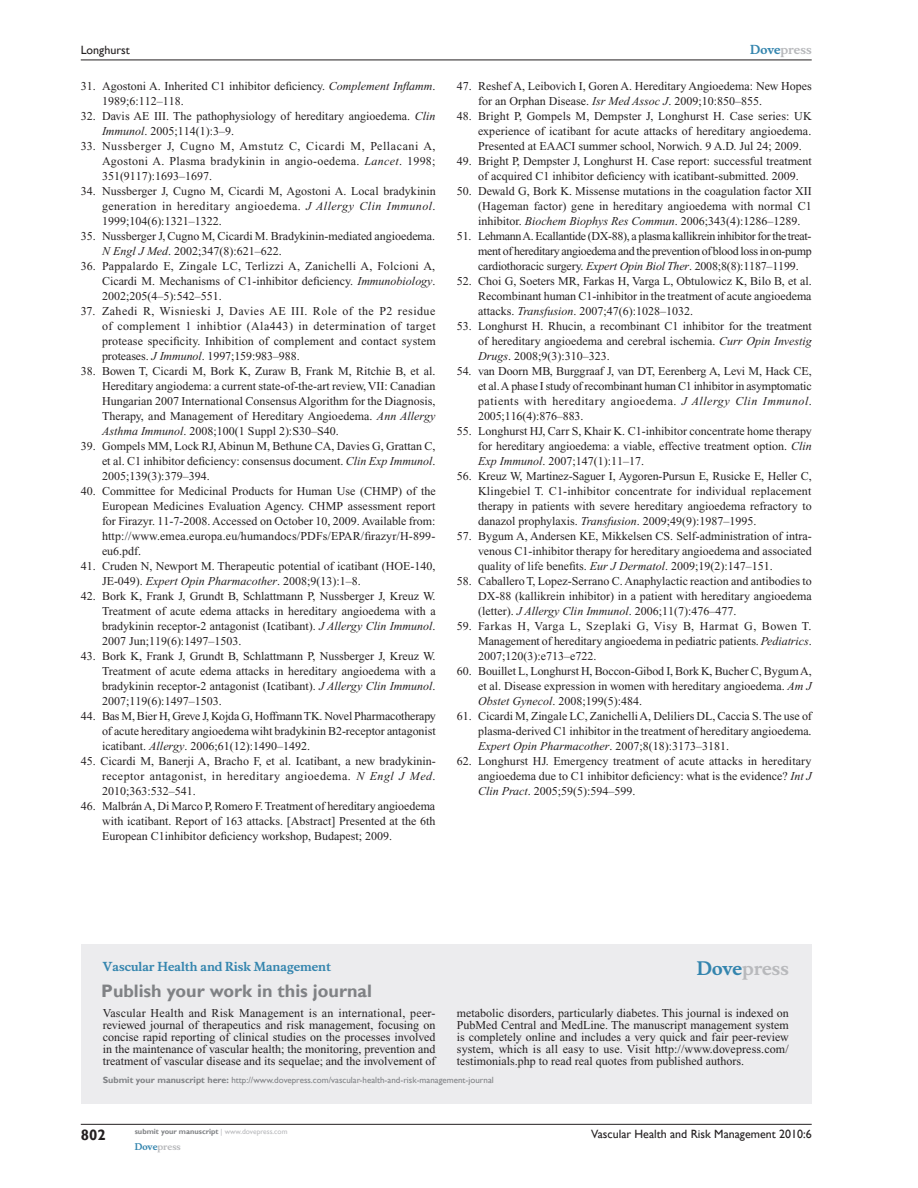
<style>
.page{position:relative;width:918px;height:1188px;background:#fff}
.page>*{position:absolute;margin:0;border:0;box-sizing:border-box;transform-origin:0 0}
.t1{font:700 18px "Gill Sans";color:#808285}
.t2{font:700 18px "Musee";color:#b8b9bc}
.t3{font:700 15px "Gill Sans";color:#231f20}
.t4{font:12px/15px "Times New Roman";color:#231f20;text-align:justify}
.t5{font:12px "Gill Sans";color:#231f20}
.t6{font:700 12px "Musee";color:#3485ae}
.t7{font:700 12px "Musee";color:#b8b9bc}
.t8{font:9px "Gill Sans";color:#808285}
.t9{font:700 9px "Musee";color:#b8b9bc}
.t10{font:700 7.5px "Gill Sans";color:#808285}
.s1{color:#3485ae}
.s2{font-style:italic}
.s3{font-weight:700}
.s4{font-weight:400;color:#b8b9bc}
</style>
<div class="page">
<div style="left:81px;top:944px;width:731px;height:159px;background:#ececee"></div>
<hr style="left:81px;top:1124px;width:731px;height:1px;background:#231f20">
<hr style="left:81px;top:60px;width:731px;height:1px;background:#231f20">
<p class="t5" style="left:81px;top:43px;width:50px">Longhurst</p>
<p class="t7" style="left:750px;top:43px;width:63px"><span class="s1">Dove</span>press</p>
<p class="t4" style="left:102px;top:79px;width:335px;text-indent:-21px">31. Agostoni A. Inherited C1 inhibitor deficiency. <span class="s2">Complement Inflamm</span>.<br>1989;6:112–118.</p>
<p class="t4" style="left:102px;top:109px;width:335px;text-indent:-21px">32. Davis AE III. The pathophysiology of hereditary angioedema. <span class="s2">Clin<br>Immunol</span>. 2005;114(1):3–9.</p>
<p class="t4" style="left:102px;top:139px;width:335px;text-indent:-21px">33. Nussberger J, Cugno M, Amstutz C, Cicardi M, Pellacani A, Agostoni A. Plasma bradykinin in angio-oedema. <span class="s2">Lancet</span>. 1998; 351(9117):1693–1697.</p>
<p class="t4" style="left:102px;top:184px;width:335px;text-indent:-21px">34. Nussberger J, Cugno M, Cicardi M, Agostoni A. Local bradykinin generation in hereditary angioedema. <span class="s2">J Allergy Clin Immunol</span>.<br>1999;104(6):1321–1322.</p>
<p class="t4" style="left:102px;top:229px;width:335px;text-indent:-21px">35. Nussberger J, Cugno M, Cicardi M. Bradykinin-mediated angioedema.<br><span class="s2">N Engl J Med</span>. 2002;347(8):621–622.</p>
<p class="t4" style="left:102px;top:259px;width:335px;text-indent:-21px">36. Pappalardo E, Zingale LC, Terlizzi A, Zanichelli A, Folcioni A, Cicardi M. Mechanisms of C1-inhibitor deficiency. <span class="s2">Immunobiology</span>.<br>2002;205(4–5):542–551.</p>
<p class="t4" style="left:102px;top:304px;width:335px;text-indent:-21px">37. Zahedi R, Wisnieski J, Davies AE III. Role of the P2 residue of complement 1 inhibtior (Ala443) in determination of target protease specificity. Inhibition of complement and contact system proteases. <span class="s2">J Immunol</span>. 1997;159:983–988.</p>
<p class="t4" style="left:102px;top:364px;width:335px;text-indent:-21px">38. Bowen T, Cicardi M, Bork K, Zuraw B, Frank M, Ritchie B, et al.<br>Hereditary angiodema: a current state-of-the-art review, VII: Canadian Hungarian 2007 International Consensus Algorithm for the Diagnosis, Therapy, and Management of Hereditary Angioedema. <span class="s2">Ann Allergy Asthma Immunol</span>. 2008;100(1 Suppl 2):S30–S40.</p>
<p class="t4" style="left:102px;top:439px;width:335px;text-indent:-21px">39. Gompels MM, Lock RJ, Abinun M, Bethune CA, Davies G, Grattan C, et al. C1 inhibitor deficiency: consensus document. <span class="s2">Clin Exp Immunol</span>.<br>2005;139(3):379–394.</p>
<p class="t4" style="left:102px;top:484px;width:335px;text-indent:-21px">40. Committee for Medicinal Products for Human Use (CHMP) of the European Medicines Evaluation Agency. CHMP assessment report for Firazyr. 11-7-2008. Accessed on October 10, 2009. Available from: http://www.emea.europa.eu/humandocs/PDFs/EPAR/firazyr/H-899- eu6.pdf.</p>
<p class="t4" style="left:102px;top:559px;width:335px;text-indent:-21px">41. Cruden N, Newport M. Therapeutic potential of icatibant (HOE-140,<br>JE-049). <span class="s2">Expert Opin Pharmacother</span>. 2008;9(13):1–8.</p>
<p class="t4" style="left:102px;top:589px;width:335px;text-indent:-21px">42. Bork K, Frank J, Grundt B, Schlattmann P, Nussberger J, Kreuz W.<br>Treatment of acute edema attacks in hereditary angioedema with a bradykinin receptor-2 antagonist (Icatibant). <span class="s2">J Allergy Clin Immunol</span>.<br>2007 Jun;119(6):1497–1503.</p>
<p class="t4" style="left:102px;top:649px;width:335px;text-indent:-21px">43. Bork K, Frank J, Grundt B, Schlattmann P, Nussberger J, Kreuz W.<br>Treatment of acute edema attacks in hereditary angioedema with a bradykinin receptor-2 antagonist (Icatibant). <span class="s2">J Allergy Clin Immunol</span>.<br>2007;119(6):1497–1503.</p>
<p class="t4" style="left:102px;top:709px;width:335px;text-indent:-21px">44. Bas M, Bier H, Greve J, Kojda G, Hoffmann TK. Novel Pharmacotherapy of acute hereditary angioedema wiht bradykinin B2-receptor antagonist icatibant. <span class="s2">Allergy</span>. 2006;61(12):1490–1492.</p>
<p class="t4" style="left:102px;top:754px;width:335px;text-indent:-21px">45. Cicardi M, Banerji A, Bracho F, et al. Icatibant, a new bradykinin&shy;receptor antagonist, in hereditary angioedema. <span class="s2">N Engl J Med</span>.<br>2010;363:532–541.</p>
<p class="t4" style="left:102px;top:799px;width:335px;text-indent:-21px">46. Malbrán A, Di Marco P, Romero F. Treatment of hereditary angioedema with icatibant. Report of 163 attacks. [Abstract] Presented at the 6th European C1inhibitor deficiency workshop, Budapest; 2009.</p>
<p class="t4" style="left:478px;top:79px;width:335px;text-indent:-21px">47. Reshef A, Leibovich I, Goren A. Hereditary Angioedema: New Hopes for an Orphan Disease. <span class="s2">Isr Med Assoc J</span>. 2009;10:850–855.</p>
<p class="t4" style="left:478px;top:109px;width:335px;text-indent:-21px">48. Bright P, Gompels M, Dempster J, Longhurst H. Case series: UK experience of icatibant for acute attacks of hereditary angioedema.<br>Presented at EAACI summer school, Norwich. 9 A.D. Jul 24; 2009.</p>
<p class="t4" style="left:478px;top:154px;width:335px;text-indent:-21px">49. Bright P, Dempster J, Longhurst H. Case report: successful treatment of acquired C1 inhibitor deficiency with icatibant-submitted. 2009.</p>
<p class="t4" style="left:478px;top:184px;width:335px;text-indent:-21px">50. Dewald G, Bork K. Missense mutations in the coagulation factor XII (Hageman factor) gene in hereditary angioedema with normal C1 inhibitor. <span class="s2">Biochem Biophys Res Commun</span>. 2006;343(4):1286–1289.</p>
<p class="t4" style="left:478px;top:229px;width:335px;text-indent:-21px">51. Lehmann A. Ecallantide (DX-88), a plasma kallikrein inhibitor for the treat&shy;ment of hereditary angioedema and the prevention of blood loss in on-pump cardiothoracic surgery. <span class="s2">Expert Opin Biol Ther</span>. 2008;8(8):1187–1199.</p>
<p class="t4" style="left:478px;top:274px;width:335px;text-indent:-21px">52. Choi G, Soeters MR, Farkas H, Varga L, Obtulowicz K, Bilo B, et al.<br>Recombinant human C1-inhibitor in the treatment of acute angioedema attacks. <span class="s2">Transfusion</span>. 2007;47(6):1028–1032.</p>
<p class="t4" style="left:478px;top:319px;width:335px;text-indent:-21px">53. Longhurst H. Rhucin, a recombinant C1 inhibitor for the treatment of hereditary angioedema and cerebral ischemia. <span class="s2">Curr Opin Investig Drugs</span>. 2008;9(3):310–323.</p>
<p class="t4" style="left:478px;top:364px;width:335px;text-indent:-21px">54. van Doorn MB, Burggraaf J, van DT, Eerenberg A, Levi M, Hack CE, et al. A phase I study of recombinant human C1 inhibitor in asymptomatic patients with hereditary angioedema. <span class="s2">J Allergy Clin Immunol</span>.<br>2005;116(4):876–883.</p>
<p class="t4" style="left:478px;top:424px;width:335px;text-indent:-21px">55. Longhurst HJ, Carr S, Khair K. C1-inhibitor concentrate home therapy for hereditary angioedema: a viable, effective treatment option. <span class="s2">Clin Exp Immunol</span>. 2007;147(1):11–17.</p>
<p class="t4" style="left:478px;top:469px;width:335px;text-indent:-21px">56. Kreuz W, Martinez-Saguer I, Aygoren-Pursun E, Rusicke E, Heller C, Klingebiel T. C1-inhibitor concentrate for individual replacement therapy in patients with severe hereditary angioedema refractory to danazol prophylaxis. <span class="s2">Transfusion</span>. 2009;49(9):1987–1995.</p>
<p class="t4" style="left:478px;top:529px;width:335px;text-indent:-21px">57. Bygum A, Andersen KE, Mikkelsen CS. Self-administration of intra&shy;venous C1-inhibitor therapy for hereditary angioedema and associated quality of life benefits. <span class="s2">Eur J Dermatol</span>. 2009;19(2):147–151.</p>
<p class="t4" style="left:478px;top:574px;width:335px;text-indent:-21px">58. Caballero T, Lopez-Serrano C. Anaphylactic reaction and antibodies to DX-88 (kallikrein inhibitor) in a patient with hereditary angioedema (letter). <span class="s2">J Allergy Clin Immunol</span>. 2006;11(7):476–477.</p>
<p class="t4" style="left:478px;top:619px;width:335px;text-indent:-21px">59. Farkas H, Varga L, Szeplaki G, Visy B, Harmat G, Bowen T.<br>Management of hereditary angioedema in pediatric patients. <span class="s2">Pediatrics</span>.<br>2007;120(3):e713–e722.</p>
<p class="t4" style="left:478px;top:664px;width:335px;text-indent:-21px">60. Bouillet L, Longhurst H, Boccon-Gibod I, Bork K, Bucher C, Bygum A, et al. Disease expression in women with hereditary angioedema. <span class="s2">Am J Obstet Gynecol</span>. 2008;199(5):484.</p>
<p class="t4" style="left:478px;top:709px;width:335px;text-indent:-21px">61. Cicardi M, Zingale LC, Zanichelli A, Deliliers DL, Caccia S. The use of plasma-derived C1 inhibitor in the treatment of hereditary angioedema.<br><span class="s2">Expert Opin Pharmacother</span>. 2007;8(18):3173–3181.</p>
<p class="t4" style="left:478px;top:754px;width:335px;text-indent:-21px">62. Longhurst HJ. Emergency treatment of acute attacks in hereditary angioedema due to C1 inhibitor deficiency: what is the evidence? <span class="s2">Int J Clin Pract</span>. 2005;59(5):594–599.</p>
<p class="t6" style="left:103px;top:959px;width:230px">Vascular Health and Risk Management</p>
<h1 class="t1" style="left:101px;top:980px;width:272px">Publish your work in this journal</h1>
<h1 class="t2" style="left:697px;top:958px;width:94px"><span class="s1">Dove</span>press</h1>
<p class="t4" style="left:103px;top:1007px;width:334px;line-height:12px">Vascular Health and Risk Management is an international, peer&shy;reviewed journal of therapeutics and risk management, focusing on concise rapid reporting of clinical studies on the processes involved in the maintenance of vascular health; the monitoring, prevention and treatment of vascular disease and its sequelae; and the involvement of</p>
<p class="t4" style="left:457px;top:1007px;width:333px;line-height:12px">metabolic disorders, particularly diabetes. This journal is indexed on PubMed Central and MedLine. The manuscript management system is completely online and includes a very quick and fair peer-review system, which is all easy to use. Visit http://www.dovepress.com/ testimonials.php to read real quotes from published authors.</p>
<p class="t8" style="left:103px;top:1075px;width:393px"><span class="s3">Submit your manuscript here:</span> http://www.dovepress.com/vascular-health-and-risk-management-journal</p>
<p class="t3" style="left:81px;top:1126px;width:26px">802</p>
<p class="t10" style="left:135px;top:1127px;width:154px">submit your manuscript <span class="s4">| www.dovepress.com</span></p>
<p class="t9" style="left:135px;top:1141px;width:48px"><span class="s1">Dove</span>press</p>
<p class="t5" style="left:591px;top:1127px;width:222px">Vascular Health and Risk Management 2010:6</p>
</div>
